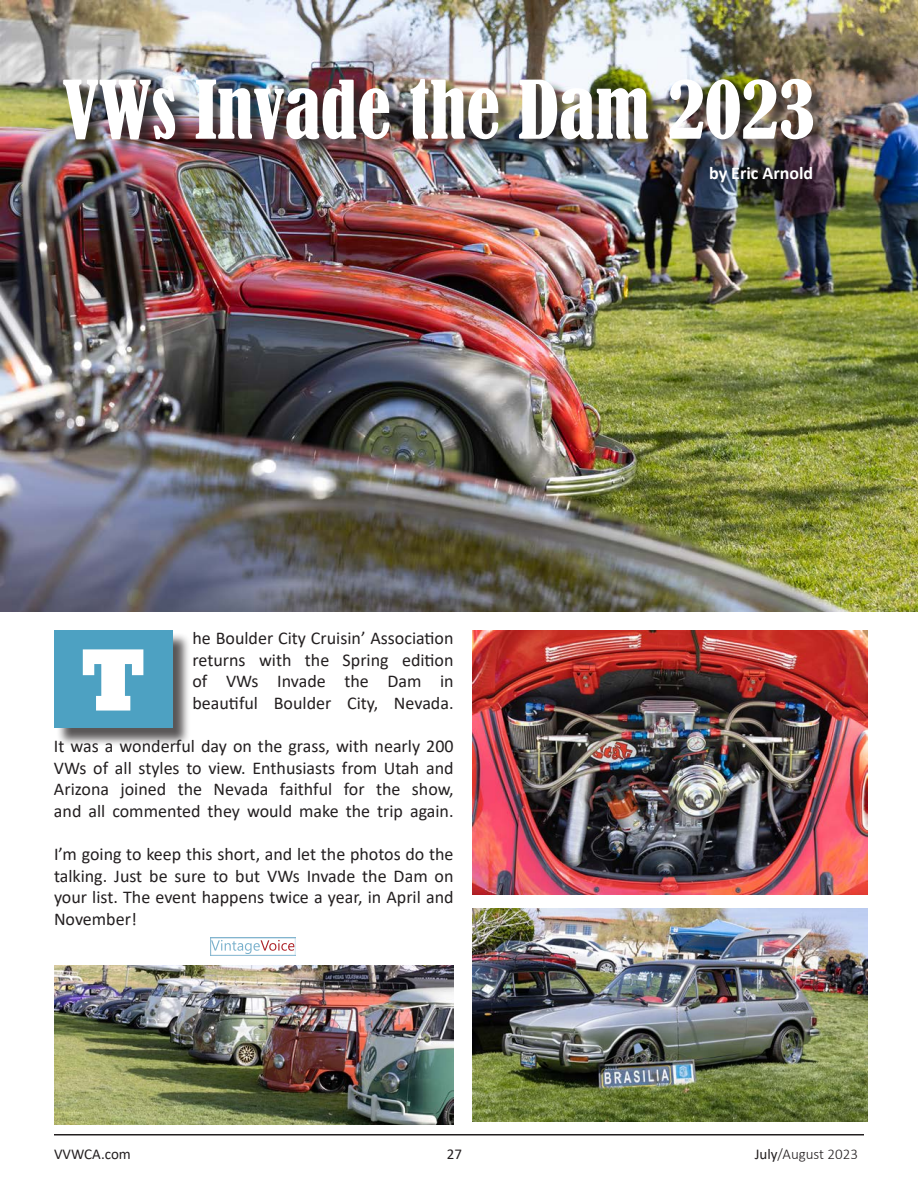
<style>
.page{position:relative;width:918px;height:1188px;background:#fff}
.page>*{position:absolute;margin:0;border:0;box-sizing:border-box;transform-origin:0 0}
.t1{font:800 90px "Rockwell";color:#fff}
.t2{font:condensed 75px "Bernard";color:#fff}
.t3{font:18px/21.6px "Calibri";color:#231f20;text-align:justify}
.t4{font:700 18px "Calibri";color:#fff}
.t5{font:300 15px "Calibri";color:#231f20}
.t6{font:15px "Calibri";color:#231f20}
.s1{font-weight:400}
</style>
<div class="page">
<hr style="left:54px;top:1134px;width:810px;height:2px;background:#231f20">
<img style="left:210px;top:938px;width:86px;height:17px">
<img style="left:211px;top:940px;width:83px;height:14px">
<img style="left:0;top:0;width:918px;height:612px">
<div style="left:65px;top:81px;width:765px;height:76px;background:#231f20;opacity:.75"></div>
<div style="left:56px;top:633px;width:135px;height:114px;background:#231f20;opacity:.75"></div>
<div style="left:54px;top:631px;width:118px;height:97px;background:#4da1c2"></div>
<img style="left:54px;top:966px;width:400px;height:158px">
<img style="left:472px;top:631px;width:396px;height:263px">
<img style="left:472px;top:908px;width:396px;height:214px">
<p class="t2" style="left:62px;top:66px;width:754px">VWs Invade the Dam 2023</p>
<p class="t3" style="left:193px;top:627px;width:263px">he Boulder City Cruisin’ Association returns with the Spring edition of VWs Invade the Dam in beautiful Boulder City, Nevada.</p>
<p class="t3" style="left:54px;top:735px;width:401px">It was a wonderful day on the grass, with nearly 200<br>VWs of all styles to view. Enthusiasts from Utah and Arizona joined the Nevada faithful for the show, and all commented they would make the trip again.</p>
<p class="t3" style="left:54px;top:843px;width:401px">I’m going to keep this short, and let the photos do the talking. Just be sure to but VWs Invade the Dam on your list. The event happens twice a year, in April and November!</p>
<p class="t1" style="left:79px;top:628px;width:69px">T</p>
<p class="t4" style="left:709px;top:160px;width:106px">by Eric Arnold</p>
<p class="t6" style="left:54px;top:1143px;width:78px">VVWCA.com</p>
<p class="t6" style="left:447px;top:1143px;width:17px">27</p>
<p class="t5" style="left:755px;top:1144px;width:105px"><span class="s1">July</span>/August 2023</p>
</div>
